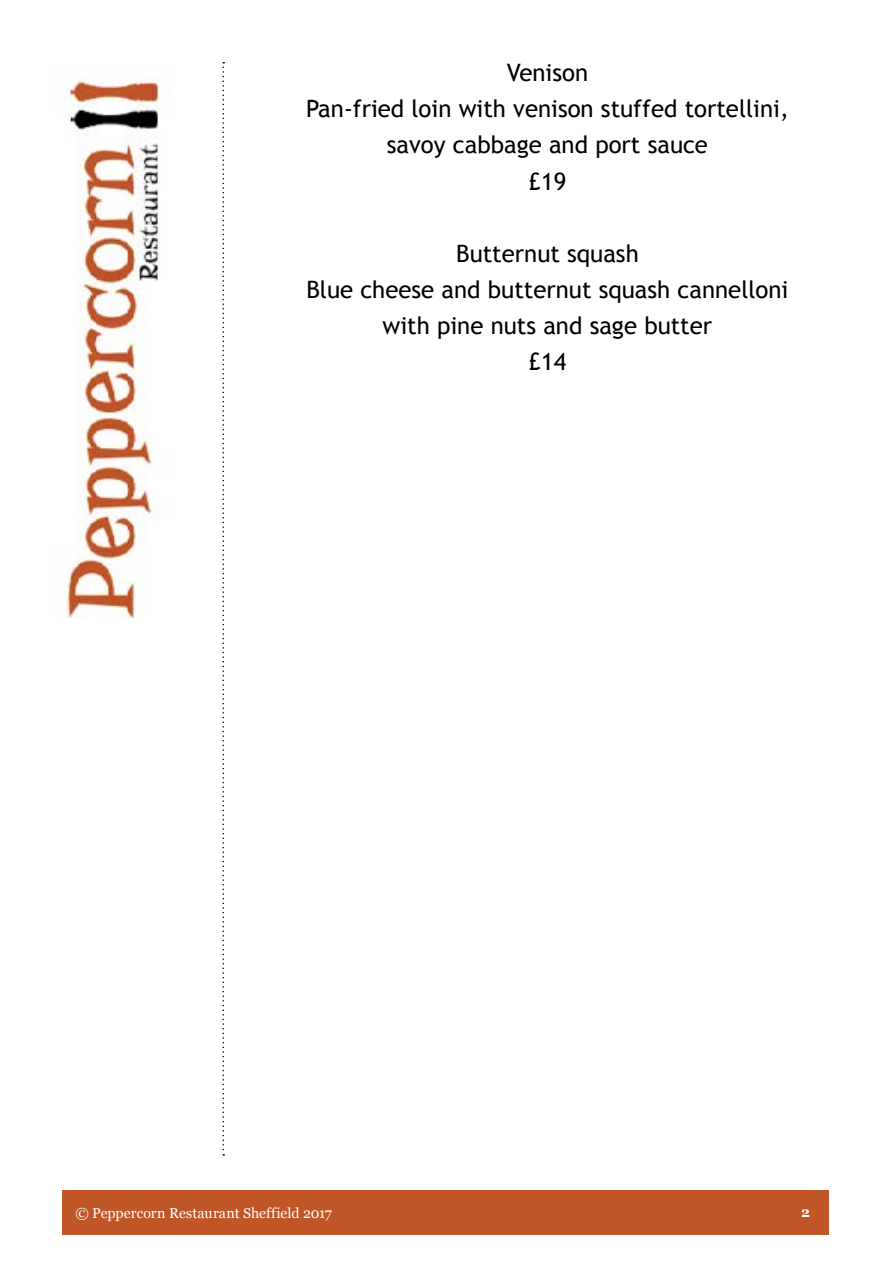
<style>
.page{position:relative;width:893px;height:1263px;background:#fff}
.page>*{position:absolute;margin:0;border:0;box-sizing:border-box;transform-origin:0 0}
.t1{font:24px/36px "Trebuchet MS";color:#000;text-align:center}
.t2{font:14.25px "Georgia";color:#fff}
.t3{font:700 14.25px "Georgia";color:#fff}
</style>
<div class="page">
<svg style="left:222px;top:62px;width:2px;height:1093px"></svg>
<img style="left:65px;top:79px;width:107px;height:538px">
<div style="left:62px;top:1190px;width:766px;height:45px;background:#c05527"></div>
<p class="t1" style="left:306px;top:55px;width:484px">Venison<br>Pan-fried loin with venison stuffed tortellini, savoy cabbage and port sauce<br>£19</p>
<p class="t1" style="left:306px;top:235px;width:483px">Butternut squash<br>Blue cheese and butternut squash cannelloni with pine nuts and sage butter<br>£14</p>
<p class="t2" style="left:75px;top:1202px;width:258px">© Peppercorn Restaurant Sheffield 2017</p>
<p class="t3" style="left:801px;top:1201px;width:10px">2</p>
</div>
